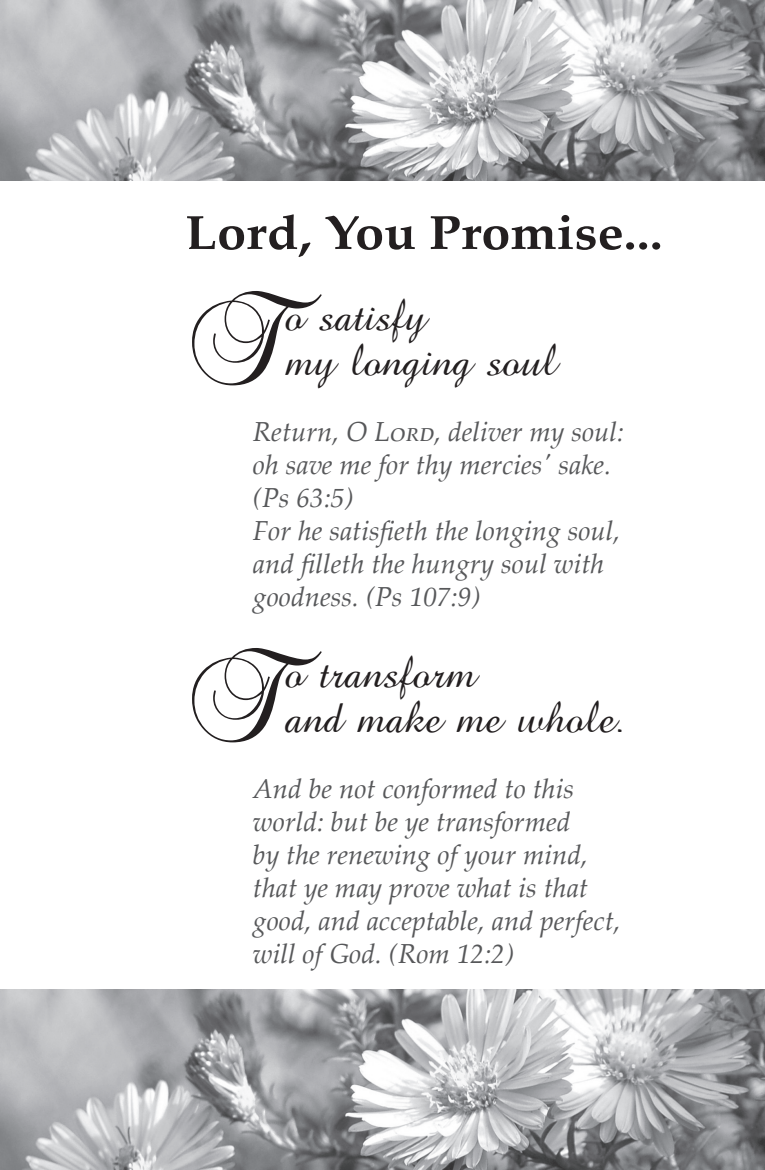
<style>
.page{position:relative;width:765px;height:1170px;background:#fff}
.page>*{position:absolute;margin:0;border:0;box-sizing:border-box;transform-origin:0 0}
.t1{font:96.25px "Brock Script";color:#231f20}
.t2{font:700 47.5px "Palatino Linotype";color:#231f20;scale:1.1 1}
.t3{font:45px/45px "Brock Script";color:#231f20}
.t4{font:italic 27.5px/33px "Palatino Linotype";color:#57585a}
</style>
<div class="page">
<img style="left:0;top:0;width:765px;height:180px">
<img style="left:0;top:990px;width:765px;height:180px">
<p class="t2" style="left:185px;top:199px;width:435px">Lord, You Promise...</p>
<p class="t1" style="left:185px;top:272px;width:102px">T</p>
<p class="t3" style="left:286px;top:294px;width:273px">o satisfy<br>my longing soul</p>
<p class="t4" style="left:253px;top:414px;width:373px">Return, O Lord, deliver my soul: oh save me for thy mercies' sake. (Ps 63:5)<br>For he satisfieth the longing soul, and filleth the hungry soul with goodness. (Ps 107:9)</p>
<p class="t1" style="left:185px;top:629px;width:102px">T</p>
<p class="t3" style="left:286px;top:651px;width:342px">o transform<br>and make me whole.</p>
<p class="t4" style="left:253px;top:771px;width:369px">And be not conformed to this world: but be ye transformed<br>by the renewing of your mind, that ye may prove what is that good, and acceptable, and perfect, will of God. (Rom 12:2)</p>
</div>
